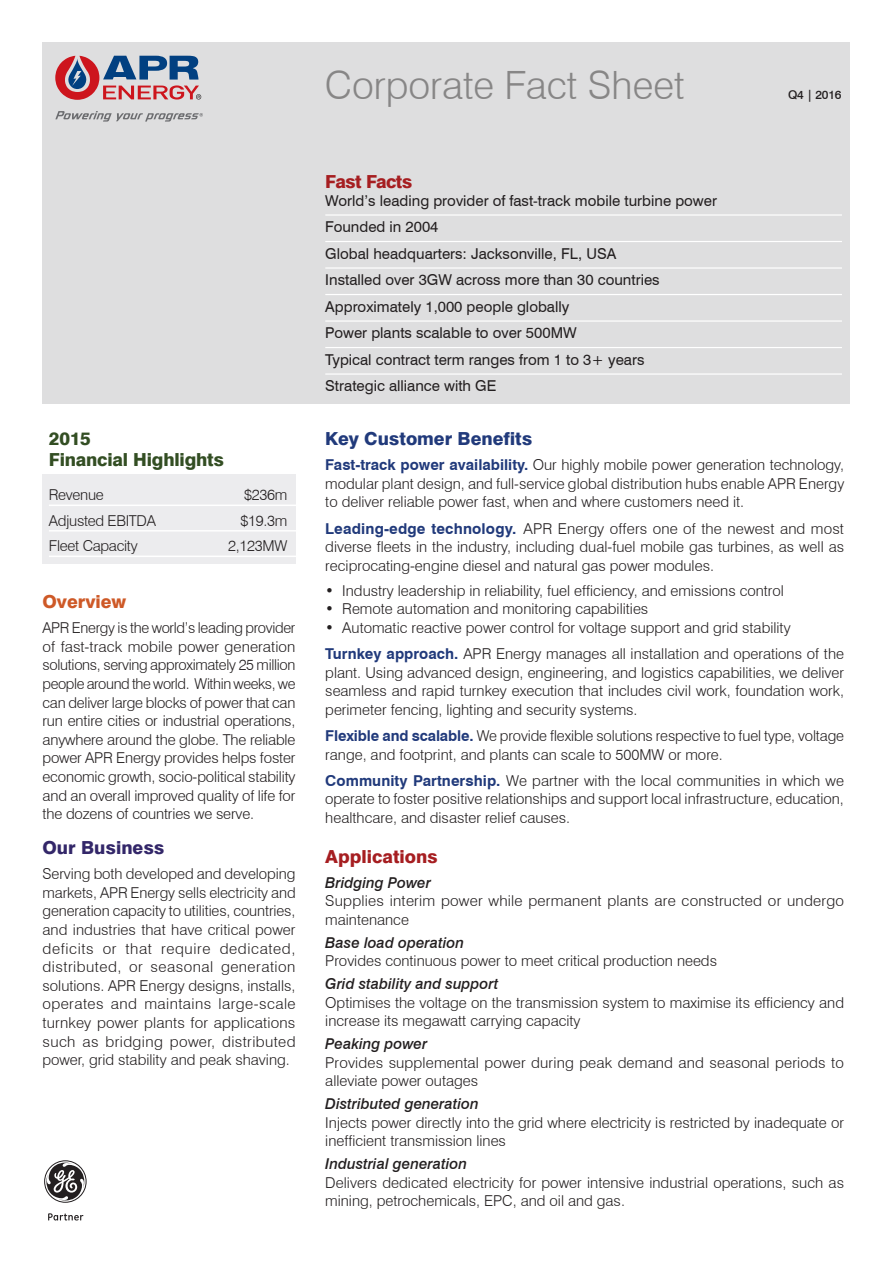
<style>
.page{position:relative;width:893px;height:1263px;background:#fff}
.page>*{position:absolute;margin:0;border:0;box-sizing:border-box;transform-origin:0 0}
.t1{font:300 39px "Swiss 721 BT";color:#878686}
.t2{font:800 18px/21px "Swiss 721 BT";letter-spacing:-.01em;color:#334e23}
.t3{font:800 18px "Swiss 721 BT";color:#213a7b}
.t4{font:800 18px "Swiss 721 BT";color:#a61e21}
.t5{font:800 18px "Swiss 721 BT";color:#332769}
.t6{font:800 18px "Swiss 721 BT";letter-spacing:-.03em;color:#a61e21}
.t7{font:800 18px "Swiss 721 BT";color:#ce5927}
.t8{font:300 15px/18.6px "Swiss 721 BT";color:#231f20}
.t9{font:15px/26.5px "Swiss 721 BT";color:#231f20}
.t10{font:italic 500 15px "Swiss 721 BT";color:#231f20}
.t11{font:300 15px "Swiss 721 BT";letter-spacing:-.02em;color:#231f20}
.t12{font:500 12px "Swiss 721 BT";letter-spacing:-.02em;color:#231f20}
.s1{font-weight:700;color:#213a7b}
</style>
<div class="page">
<div style="left:43px;top:474px;width:253px;height:89px;background:#ececee"></div>
<div style="left:43px;top:43px;width:807px;height:361px;background:#dededf"></div>
<svg style="left:55px;top:111px;width:148px;height:11px"></svg>
<svg style="left:55px;top:56px;width:146px;height:44px"></svg>
<hr style="left:49px;top:505px;width:249px;height:1px;background:#fff">
<hr style="left:49px;top:530px;width:249px;height:2px;background:#fff">
<hr style="left:49px;top:556px;width:249px;height:1px;background:#fff">
<hr style="left:325px;top:214px;width:517px;height:2px;background:#fff">
<hr style="left:325px;top:241px;width:517px;height:1px;background:#fff">
<hr style="left:325px;top:267px;width:517px;height:2px;background:#fff">
<hr style="left:325px;top:294px;width:517px;height:1px;background:#fff">
<hr style="left:325px;top:320px;width:517px;height:2px;background:#fff">
<hr style="left:325px;top:347px;width:517px;height:1px;background:#fff">
<hr style="left:325px;top:373px;width:517px;height:2px;background:#fff">
<svg style="left:44px;top:1160px;width:43px;height:43px"></svg>
<svg style="left:48px;top:1213px;width:35px;height:7px"></svg>
<p class="t2" style="left:49px;top:428px;width:177px">2015<br>Financial Highlights</p>
<p class="t11" style="left:49px;top:486px;width:56px">Revenue</p>
<p class="t8" style="left:244px;top:486px;width:45px">$236m</p>
<p class="t11" style="left:49px;top:511px;width:109px">Adjusted EBITDA</p>
<p class="t8" style="left:240px;top:511px;width:48px">$19.3m</p>
<p class="t11" style="left:49px;top:537px;width:90px">Fleet Capacity</p>
<p class="t8" style="left:228px;top:537px;width:61px">2,123MW</p>
<p class="t7" style="left:43px;top:591px;width:85px">Overview</p>
<p class="t8" style="left:43px;top:618px;width:255px;text-align:justify">APR Energy is the world’s leading provider of fast-track mobile power generation solutions, serving approximately 25 million people around the world. Within weeks, we can deliver large blocks of power that can run entire cities or industrial operations, anywhere around the globe. The reliable power APR Energy provides helps foster economic growth, socio-political stability and an overall improved quality of life for the dozens of countries we serve.</p>
<p class="t5" style="left:43px;top:837px;width:123px">Our Business</p>
<p class="t8" style="left:43px;top:864px;width:255px;text-align:justify">Serving both developed and developing markets, APR Energy sells electricity and generation capacity to utilities, countries, and industries that have critical power deficits or that require dedicated, distributed, or seasonal generation solutions. APR Energy designs, installs, operates and maintains large-scale turnkey power plants for applications such as bridging power, distributed power, grid stability and peak shaving.</p>
<h1 class="t1" style="left:325px;top:62px;width:361px">Corporate Fact Sheet</h1>
<p class="t6" style="left:325px;top:171px;width:89px">Fast Facts</p>
<p class="t9" style="left:325px;top:187px;width:393px">World’s leading provider of fast-track mobile turbine power Founded in 2004<br>Global headquarters: Jacksonville, FL, USA<br>Installed over 3GW across more than 30 countries Approximately 1,000 people globally<br>Power plants scalable to over 500MW<br>Typical contract term ranges from 1 to 3+ years<br>Strategic alliance with GE</p>
<p class="t12" style="left:788px;top:88px;width:55px">Q4 | 2016</p>
<p class="t3" style="left:325px;top:428px;width:208px">Key Customer Benefits</p>
<p class="t8" style="left:325px;top:455px;width:520px;text-align:justify"><span class="s1">Fast-track power availability.</span> Our highly mobile power generation technology, modular plant design, and full-service global distribution hubs enable APR Energy to deliver reliable power fast, when and where customers need it.</p>
<p class="t8" style="left:325px;top:519px;width:520px;text-align:justify"><span class="s1">Leading-edge technology.</span> APR Energy offers one of the newest and most diverse fleets in the industry, including dual-fuel mobile gas turbines, as well as reciprocating-engine diesel and natural gas power modules.</p>
<p class="t8" style="left:325px;top:581px;width:460px">• Industry leadership in reliability, fuel efficiency, and emissions control</p>
<p class="t8" style="left:325px;top:600px;width:324px">• Remote automation and monitoring capabilities</p>
<p class="t8" style="left:325px;top:614px;width:520px;line-height:26.1px">• Automatic reactive power control for voltage support and grid stability<br><span class="s1">Turnkey approach.</span> APR Energy manages all installation and operations of the</p>
<p class="t8" style="left:325px;top:663px;width:520px;text-align:justify">plant. Using advanced design, engineering, and logistics capabilities, we deliver seamless and rapid turnkey execution that includes civil work, foundation work, perimeter fencing, lighting and security systems.</p>
<p class="t8" style="left:325px;top:726px;width:520px"><span class="s1">Flexible and scalable.</span> We provide flexible solutions respective to fuel type, voltage range, and footprint, and plants can scale to 500MW or more.</p>
<p class="t8" style="left:325px;top:771px;width:520px;text-align:justify"><span class="s1">Community Partnership.</span> We partner with the local communities in which we operate to foster positive relationships and support local infrastructure, education, healthcare, and disaster relief causes.</p>
<p class="t4" style="left:325px;top:845px;width:114px">Applications</p>
<p class="t10" style="left:325px;top:873px;width:107px">Bridging Power</p>
<p class="t8" style="left:325px;top:891px;width:520px">Supplies interim power while permanent plants are constructed or undergo maintenance</p>
<p class="t10" style="left:325px;top:933px;width:140px">Base load operation</p>
<p class="t8" style="left:325px;top:951px;width:393px">Provides continuous power to meet critical production needs</p>
<p class="t10" style="left:325px;top:974px;width:174px">Grid stability and support</p>
<p class="t8" style="left:325px;top:993px;width:520px">Optimises the voltage on the transmission system to maximise its efficiency and increase its megawatt carrying capacity</p>
<p class="t10" style="left:325px;top:1034px;width:103px">Peaking power</p>
<p class="t8" style="left:325px;top:1053px;width:520px">Provides supplemental power during peak demand and seasonal periods to alleviate power outages</p>
<p class="t10" style="left:325px;top:1095px;width:155px">Distributed generation</p>
<p class="t8" style="left:325px;top:1113px;width:520px">Injects power directly into the grid where electricity is restricted by inadequate or inefficient transmission lines</p>
<p class="t10" style="left:325px;top:1155px;width:143px">Industrial generation</p>
<p class="t8" style="left:325px;top:1173px;width:520px">Delivers dedicated electricity for power intensive industrial operations, such as mining, petrochemicals, EPC, and oil and gas.</p>
</div>
